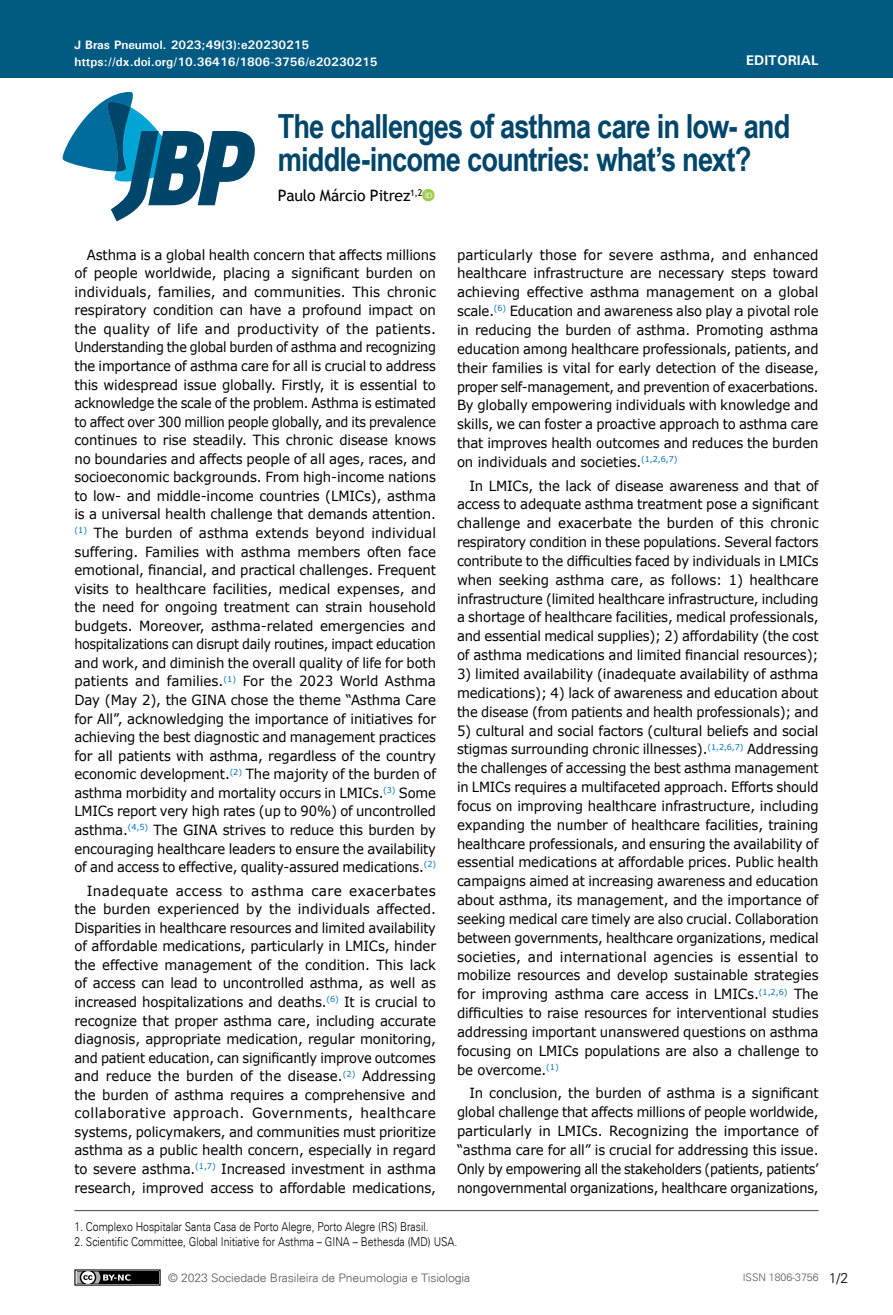
<style>
.page{position:relative;width:893px;height:1315px;background:#fff}
.page>*{position:absolute;margin:0;border:0;box-sizing:border-box;transform-origin:0 0}
.t1{font:700 33.25px/33.2px "Arial Narrow";letter-spacing:-.025em;color:#00466b}
.t2{font:21px "ID font Regular";color:#9dcc52}
.t3{font:15.75px "Trebuchet MS";letter-spacing:-.015em;color:#000}
.t4{font:14px/18.9px "Verdana";letter-spacing:-.01em;color:#000;text-align:justify;scale:.95 1}
.t5{font:14px/18.6px "Verdana";letter-spacing:-.01em;color:#000;text-align:justify}
.t6{font:14px/18.9px "Verdana";letter-spacing:-.01em;color:#000;text-align:justify;scale:.96 1}
.t7{font:700 14px "Univers";color:#fff}
.t8{font:300 14px "Univers";color:#000}
.t9{font:300 12.25px "Univers";color:#000;scale:.85 1}
.t10{font:700 12.25px "Univers";color:#fff}
.t11{font:300 11.72px "Univers";letter-spacing:-.01em;color:#58595b;scale:1.04 1}
.t12{font:300 10.5px "Univers";color:#58595b}
</style>
<div class="page">
<div style="left:0;top:0;width:893px;height:78px;background:#005a82"></div>
<svg style="left:62px;top:91px;width:193px;height:130px"></svg>
<div style="left:75px;top:1270px;width:85px;height:15px;background:#000"></div>
<div style="left:74px;top:1269px;width:87px;height:16px;border:1px solid #000"></div>
<svg style="left:74px;top:1269px;width:56px;height:17px"></svg>
<hr style="left:74px;top:1210px;width:745px;height:1px;background:#464547">
<p class="t10" style="left:74px;top:37px;width:236px">J Bras Pneumol. 2023;49(3):e20230215</p>
<p class="t10" style="left:74px;top:54px;width:305px">https://dx.doi.org/10.36416/1806-3756/e20230215</p>
<p class="t7" style="left:746px;top:52px;width:74px">EDITORIAL</p>
<h1 class="t1" style="left:278px;top:108px;width:514px">The challenges of asthma care in low- and middle-income countries: what’s next?</h1>
<p class="t3" style="left:278px;top:186px;width:146px">Paulo Márcio Pitrez<sup>1,2</sup></p>
<h2 class="t2" style="left:422px;top:184px;width:14px">a</h2>
<p class="t4" style="left:74px;top:245px;width:382px;text-indent:12px">Asthma is a global health concern that affects millions of people worldwide, placing a significant burden on individuals, families, and communities. This chronic respiratory condition can have a profound impact on the quality of life and productivity of the patients.<br>Understanding the global burden of asthma and recognizing the importance of asthma care for all is crucial to address this widespread issue globally. Firstly, it is essential to acknowledge the scale of the problem. Asthma is estimated to affect over 300 million people globally, and its prevalence continues to rise steadily. This chronic disease knows no boundaries and affects people of all ages, races, and socioeconomic backgrounds. From high-income nations to low- and middle-income countries (LMICs), asthma is a universal health challenge that demands attention. <sup>(1)</sup> The burden of asthma extends beyond individual suffering. Families with asthma members often face emotional, financial, and practical challenges. Frequent visits to healthcare facilities, medical expenses, and the need for ongoing treatment can strain household budgets. Moreover, asthma-related emergencies and hospitalizations can disrupt daily routines, impact education and work, and diminish the overall quality of life for both patients and families.<sup>(1)</sup> For the 2023 World Asthma Day (May 2), the GINA chose the theme “Asthma Care for All”, acknowledging the importance of initiatives for achieving the best diagnostic and management practices for all patients with asthma, regardless of the country economic development.<sup>(2)</sup> The majority of the burden of asthma morbidity and mortality occurs in LMICs.<sup>(3)</sup> Some LMICs report very high rates (up to 90%) of uncontrolled asthma.<sup>(4,5)</sup> The GINA strives to reduce this burden by encouraging healthcare leaders to ensure the availability of and access to effective, quality-assured medications.<sup>(2)</sup></p>
<p class="t5" style="left:74px;top:881px;width:363px;text-indent:12px">Inadequate access to asthma care exacerbates the burden experienced by the individuals affected.<br>Disparities in healthcare resources and limited availability of affordable medications, particularly in LMICs, hinder the effective management of the condition. This lack of access can lead to uncontrolled asthma, as well as increased hospitalizations and deaths.<sup>(6)</sup> It is crucial to recognize that proper asthma care, including accurate diagnosis, appropriate medication, regular monitoring, and patient education, can significantly improve outcomes and reduce the burden of the disease.<sup>(2)</sup> Addressing the burden of asthma requires a comprehensive and collaborative approach. Governments, healthcare systems, policymakers, and communities must prioritize asthma as a public health concern, especially in regard to severe asthma.<sup>(1,7)</sup> Increased investment in asthma research, improved access to affordable medications,</p>
<p class="t6" style="left:457px;top:245px;width:378px">particularly those for severe asthma, and enhanced healthcare infrastructure are necessary steps toward achieving effective asthma management on a global scale.<sup>(6)</sup> Education and awareness also play a pivotal role in reducing the burden of asthma. Promoting asthma education among healthcare professionals, patients, and their families is vital for early detection of the disease, proper self-management, and prevention of exacerbations.<br>By globally empowering individuals with knowledge and skills, we can foster a proactive approach to asthma care that improves health outcomes and reduces the burden on individuals and societies.<sup>(1,2,6,7)</sup></p>
<p class="t4" style="left:457px;top:476px;width:382px;text-indent:12px">In LMICs, the lack of disease awareness and that of access to adequate asthma treatment pose a significant challenge and exacerbate the burden of this chronic respiratory condition in these populations. Several factors contribute to the difficulties faced by individuals in LMICs when seeking asthma care, as follows: 1) healthcare infrastructure (limited healthcare infrastructure, including a shortage of healthcare facilities, medical professionals, and essential medical supplies); 2) affordability (the cost of asthma medications and limited financial resources);</p>
<p class="t4" style="left:457px;top:664px;width:382px">3) limited availability (inadequate availability of asthma medications); 4) lack of awareness and education about the disease (from patients and health professionals); and</p>
<p class="t4" style="left:457px;top:721px;width:382px">5) cultural and social factors (cultural beliefs and social stigmas surrounding chronic illnesses).<sup>(1,2,6,7)</sup> Addressing the challenges of accessing the best asthma management in LMICs requires a multifaceted approach. Efforts should focus on improving healthcare infrastructure, including expanding the number of healthcare facilities, training healthcare professionals, and ensuring the availability of essential medications at affordable prices. Public health campaigns aimed at increasing awareness and education about asthma, its management, and the importance of seeking medical care timely are also crucial. Collaboration between governments, healthcare organizations, medical societies, and international agencies is essential to mobilize resources and develop sustainable strategies for improving asthma care access in LMICs.<sup>(1,2,6)</sup> The difficulties to raise resources for interventional studies addressing important unanswered questions on asthma focusing on LMICs populations are also a challenge to be overcome.<sup>(1)</sup></p>
<p class="t4" style="left:457px;top:1084px;width:382px;text-indent:12px">In conclusion, the burden of asthma is a significant global challenge that affects millions of people worldwide, particularly in LMICs. Recognizing the importance of “asthma care for all” is crucial for addressing this issue.<br>Only by empowering all the stakeholders (patients, patients’ nongovernmental organizations, healthcare organizations,</p>
<p class="t9" style="left:74px;top:1219px;width:418px">1. Complexo Hospitalar Santa Casa de Porto Alegre, Porto Alegre (RS) Brasil.</p>
<p class="t9" style="left:74px;top:1233px;width:452px">2. Scientific Committee, Global Initiative for Asthma – GINA – Bethesda (MD) USA.</p>
<p class="t11" style="left:168px;top:1270px;width:292px">© 2023 Sociedade Brasileira de Pneumologia e Tisiologia</p>
<p class="t12" style="left:743px;top:1271px;width:77px">ISSN 1806-3756</p>
<p class="t8" style="left:829px;top:1269px;width:21px">1/2</p>
</div>
